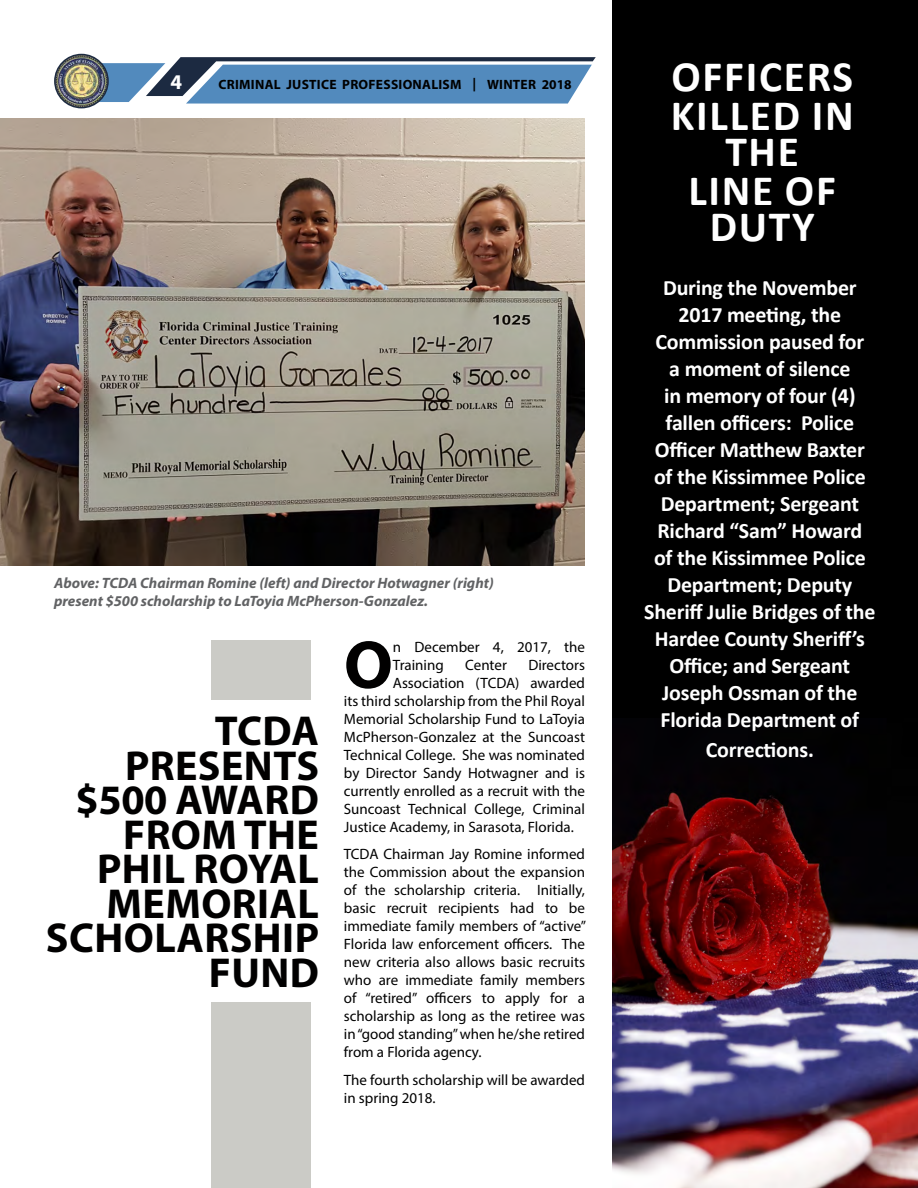
<style>
.page{position:relative;width:918px;height:1188px;background:#fff}
.page>*{position:absolute;margin:0;border:0;box-sizing:border-box;transform-origin:0 0}
.t1{font:700 68.4px "Myriad Pro";color:#010000}
.t2{font:700 43.5px/37.3px "Calibri";letter-spacing:.04em;color:#fff;text-align:center}
.t3{font:700 42px/34.5px "Myriad Pro";letter-spacing:.01em;color:#010000;text-align:right}
.t4{font:700 22.05px/27px "Calibri";letter-spacing:-.01em;color:#fff;text-align:center}
.t5{font:700 21px "Myriad Pro";color:#fff}
.t6{font:15px/18px "Myriad Pro";color:#010000}
.t7{font:italic 700 15px/18px "Myriad Pro";color:#616264}
.t8{font:700 13.5px "Myriad Pro";letter-spacing:.02em;color:#000}
</style>
<div class="page">
<img style="left:0;top:119px;width:585px;height:447px">
<svg style="left:93px;top:57px;width:503px;height:47px;background:#6790b7"></svg>
<img style="left:55px;top:55px;width:53px;height:53px;border-radius:27px">
<div style="left:54px;top:54px;width:55px;height:54px;border:2px solid #1c2a41;border-radius:50%"></div>
<div style="left:612px;top:0;width:306px;height:1188px;background:#000"></div>
<img style="left:612px;top:792px;width:306px;height:396px">
<div style="left:212px;top:1002px;width:99px;height:186px;background:#cbcbc6"></div>
<div style="left:212px;top:641px;width:99px;height:59px;background:#cbcbc6"></div>
<h3 class="t5" style="left:170px;top:69px;width:13px">4</h3>
<p class="t8" style="left:219px;top:76px;width:355px">CRIMINAL JUSTICE PROFESSIONALISM | WINTER 2018</p>
<p class="t7" style="left:54px;top:574px;width:441px">Above: TCDA Chairman Romine (left) and Director Hotwagner (right) present $500 scholarship to LaToyia McPherson-Gonzalez.</p>
<h3 class="t3" style="left:46px;top:712px;width:275px">TCDA<br>PRESENTS $500 AWARD<br>FROM THE<br>PHIL ROYAL<br>MEMORIAL<br>SCHOLARSHIP<br>FUND</h3>
<h1 class="t1" style="left:344px;top:620px;width:51px">O</h1>
<p class="t6" style="left:393px;top:638px;width:194px">n December 4, 2017, the<br>Training</p>
<p class="t6" style="left:465px;top:656px;width:43px">Center</p>
<p class="t6" style="left:528px;top:656px;width:58px">Directors</p>
<p class="t6" style="left:393px;top:674px;width:194px">Association (TCDA) awarded</p>
<p class="t6" style="left:344px;top:692px;width:243px">its third scholarship from the Phil Royal</p>
<p class="t6" style="left:344px;top:710px;width:243px">Memorial Scholarship Fund to LaToyia</p>
<p class="t6" style="left:344px;top:728px;width:243px">McPherson-Gonzalez at the Suncoast</p>
<p class="t6" style="left:344px;top:746px;width:243px">Technical College. She was nominated</p>
<p class="t6" style="left:344px;top:764px;width:243px">by Director Sandy Hotwagner and is</p>
<p class="t6" style="left:344px;top:782px;width:243px">currently enrolled as a recruit with the</p>
<p class="t6" style="left:344px;top:800px;width:243px">Suncoast Technical College, Criminal</p>
<p class="t6" style="left:344px;top:818px;width:232px">Justice Academy, in Sarasota, Florida.</p>
<p class="t6" style="left:344px;top:845px;width:244px;text-align:justify">TCDA Chairman Jay Romine informed the Commission about the expansion of the scholarship criteria. Initially, basic recruit recipients had to be immediate family members of “active” Florida law enforcement officers. The new criteria also allows basic recruits who are immediate family members of “retired” officers to apply for a scholarship as long as the retiree was in “good standing” when he/she retired from a Florida agency.</p>
<p class="t6" style="left:344px;top:1071px;width:243px">The fourth scholarship will be awarded in spring 2018.</p>
<h2 class="t2" style="left:671px;top:58px;width:184px">OFFICERS<br>KILLED IN<br>THE<br>LINE OF<br>DUTY</h2>
<p class="t4" style="left:644px;top:274px;width:233px">During the November<br>2017 meeting, the<br>Commission paused for<br>a moment of silence<br>in memory of four (4) fallen officers: Police<br>Officer Matthew Baxter of the Kissimmee Police<br>Department; Sergeant<br>Richard “Sam” Howard<br>of the Kissimmee Police<br>Department; Deputy<br>Sheriff Julie Bridges of the<br>Hardee County Sheriff’s<br>Office; and Sergeant<br>Joseph Ossman of the<br>Florida Department of</p>
<h3 class="t4" style="left:706px;top:736px;width:109px">Corrections.</h3>
</div>
